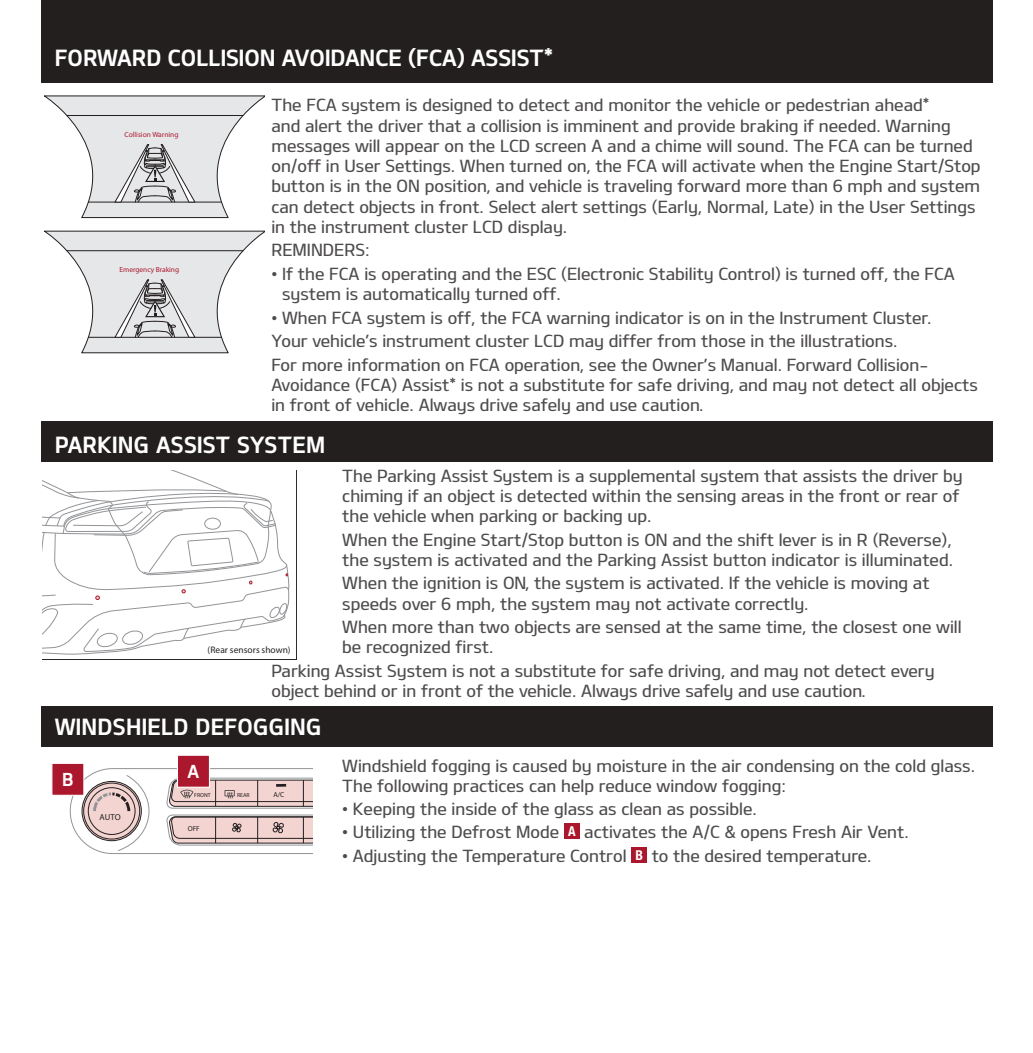
<style>
.page{position:relative;width:1033px;height:1053px;background:#fff}
.page>*{position:absolute;margin:0;border:0;box-sizing:border-box;transform-origin:0 0}
.t1{font:22.5px "Design KOTFB";letter-spacing:.005em;color:#fff}
.t2{font:18px "Design KOTFB";color:#fff}
.t3{font:16.88px/20.2px "Design KOTFM";color:#4e4b4c}
.t4{font:condensed 9.45px "Helvetica Neue LT Std";letter-spacing:.005em;color:#231f20}
.t5{font:700 8.55px "Cube";color:#231f20}
.t6{font:7.42px "Cube";color:#ab182d}
.t7{font:700 7.2px "Cube";color:#231f20}
.t8{font:700 5.85px "Cube";color:#231f20}
.s1{font-family:"Helvetica Neue LT Std";font-weight:700;font-stretch:condensed;font-size:13.5px;color:#fff}
</style>
<div class="page">
<svg style="left:43px;top:471px;width:247px;height:184px"></svg>
<div style="left:41px;top:0;width:951px;height:82px;background:#241f1f"></div>
<div style="left:41px;top:422px;width:951px;height:40px;background:#241f1f"></div>
<div style="left:41px;top:706px;width:951px;height:41px;background:#241f1f"></div>
<div style="left:564px;top:824px;width:15px;height:15px;background:#ab182d"></div>
<div style="left:631px;top:847px;width:16px;height:16px;background:#ab182d"></div>
<svg style="left:44px;top:95px;width:221px;height:123px"></svg>
<svg style="left:44px;top:231px;width:221px;height:122px"></svg>
<svg style="left:52px;top:755px;width:260px;height:99px"></svg>
<h1 class="t1" style="left:55px;top:44px;width:500px">FORWARD COLLISION AVOIDANCE (FCA) ASSIST*</h1>
<p class="t6" style="left:124px;top:130px;width:56px">Collision Warning</p>
<p class="t6" style="left:120px;top:265px;width:61px">Emergency Braking</p>
<p class="t3" style="left:271px;top:95px;width:711px">The FCA system is designed to detect and monitor the vehicle or pedestrian ahead*<br>and alert the driver that a collision is imminent and provide braking if needed. Warning messages will appear on the LCD screen A and a chime will sound. The FCA can be turned on/off in User Settings. When turned on, the FCA will activate when the Engine Start/Stop button is in the ON position, and vehicle is traveling forward more than 6 mph and system can detect objects in front. Select alert settings (Early, Normal, Late) in the User Settings in the instrument cluster LCD display.</p>
<p class="t3" style="left:271px;top:240px;width:100px">REMINDERS:</p>
<p class="t3" style="left:282px;top:263px;width:674px;text-indent:-11px">• If the FCA is operating and the ESC (Electronic Stability Control) is turned off, the FCA system is automatically turned off.</p>
<p class="t3" style="left:271px;top:305px;width:661px;line-height:23.4px">• When FCA system is off, the FCA warning indicator is on in the Instrument Cluster.<br>Your vehicle’s instrument cluster LCD may differ from those in the illustrations.<br>For more information on FCA operation, see the Owner’s Manual. Forward Collision-</p>
<p class="t3" style="left:271px;top:374px;width:708px">Avoidance (FCA) Assist* is not a substitute for safe driving, and may not detect all objects in front of vehicle. Always drive safely and use caution.</p>
<h1 class="t1" style="left:55px;top:431px;width:272px">PARKING ASSIST SYSTEM</h1>
<p class="t3" style="left:342px;top:465px;width:622px">The Parking Assist System is a supplemental system that assists the driver by chiming if an object is detected within the sensing areas in the front or rear of the vehicle when parking or backing up.</p>
<p class="t3" style="left:342px;top:529px;width:612px">When the Engine Start/Stop button is ON and the shift lever is in R (Reverse), the system is activated and the Parking Assist button indicator is illuminated.</p>
<p class="t3" style="left:342px;top:573px;width:589px">When the ignition is ON, the system is activated. If the vehicle is moving at speeds over 6 mph, the system may not activate correctly.</p>
<p class="t3" style="left:342px;top:616px;width:621px">When more than two objects are sensed at the same time, the closest one will be recognized first.</p>
<p class="t3" style="left:271px;top:660px;width:665px">Parking Assist System is not a substitute for safe driving, and may not detect every object behind or in front of the vehicle. Always drive safely and use caution.</p>
<p class="t4" style="left:207px;top:644px;width:85px">(Rear sensors shown)</p>
<h1 class="t1" style="left:55px;top:713px;width:268px">WINDSHIELD DEFOGGING</h1>
<p class="t2" style="left:62px;top:768px;width:13px">B</p>
<p class="t3" style="left:342px;top:755px;width:634px">Windshield fogging is caused by moisture in the air condensing on the cold glass.<br>The following practices can help reduce window fogging:</p>
<p class="t3" style="left:342px;top:798px;width:416px">• Keeping the inside of the glass as clean as possible.</p>
<p class="t3" style="left:342px;top:821px;width:568px">• Utilizing the Defrost Mode <span class="s1">A</span> activates the A/C &amp; opens Fresh Air Vent.</p>
<p class="t3" style="left:342px;top:845px;width:531px">• Adjusting the Temperature Control <span class="s1">B</span> to the desired temperature.</p>
<p class="t2" style="left:188px;top:760px;width:13px">A</p>
<p class="t8" style="left:194px;top:791px;width:18px">FRONT</p>
<p class="t8" style="left:237px;top:791px;width:14px">REAR</p>
<p class="t7" style="left:273px;top:790px;width:13px">A/C</p>
<p class="t5" style="left:100px;top:811px;width:23px">AUTO</p>
<p class="t5" style="left:437px;top:811px;width:21px">SYNC</p>
<p class="t7" style="left:188px;top:824px;width:13px">OFF</p>
<p class="t7" style="left:349px;top:824px;width:28px">CLIMATE</p>
</div>
